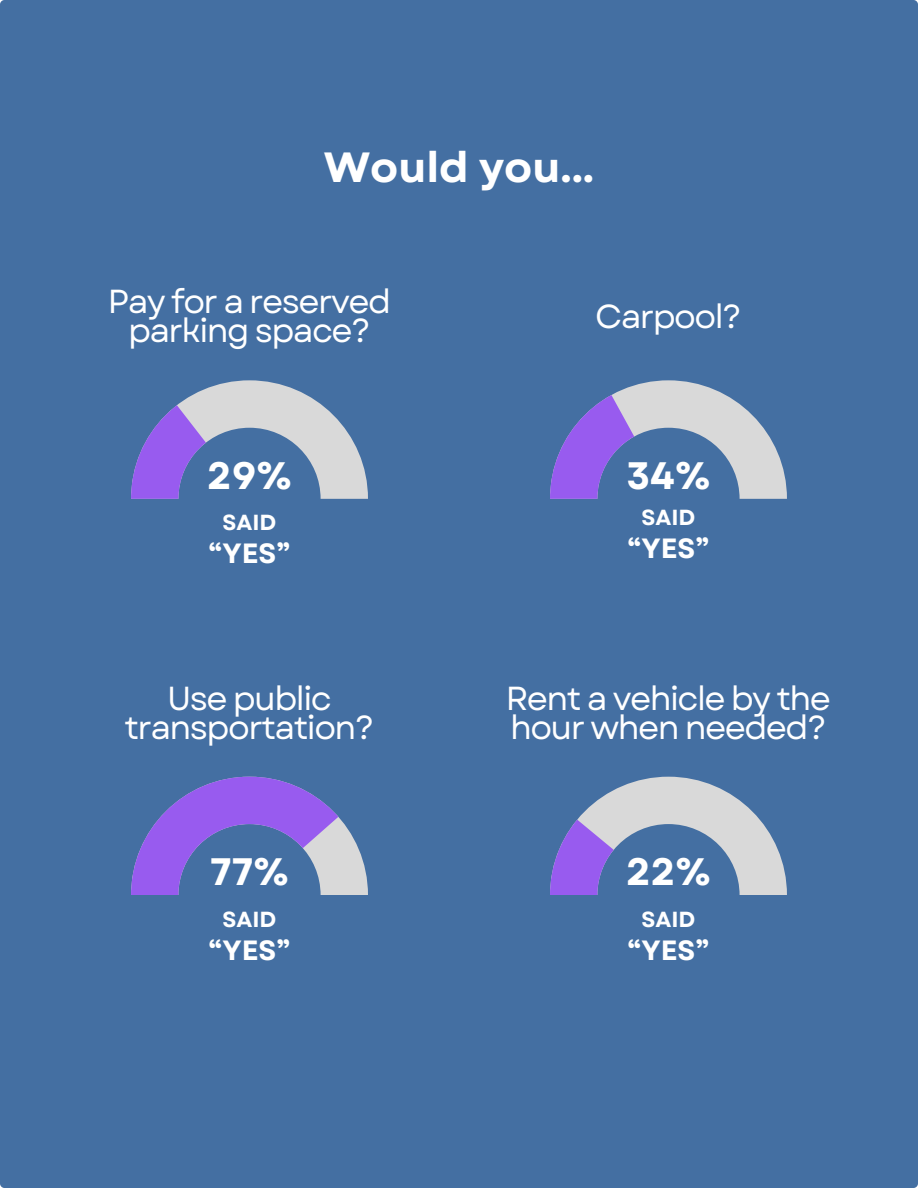
<style>
.page{position:relative;width:918px;height:1188px;background:#446fa2}
.page>*{position:absolute;margin:0;border:0;box-sizing:border-box;transform-origin:0 0}
.t1{font:700 42.15px "Garet";color:#fff}
.t2{font:700 38.25px "Garet";color:#fff}
.t3{font:33.3px/29.2px "Garet";letter-spacing:-.045em;color:#fff;text-align:center}
.t4{font:700 27.75px "Garet";color:#fff}
.t5{font:700 21.75px "Garet";color:#fff}
</style>
<div class="page">
<svg style="left:131px;top:380px;width:237px;height:119px"></svg>
<svg style="left:550px;top:380px;width:237px;height:119px"></svg>
<svg style="left:131px;top:777px;width:237px;height:118px"></svg>
<svg style="left:550px;top:777px;width:237px;height:118px"></svg>
<p class="t1" style="left:324px;top:137px;width:272px">Would you...</p>
<h1 class="t3" style="left:108px;top:287px;width:285px">Pay for a reserved parking space?</h1>
<p class="t2" style="left:207px;top:448px;width:86px">29%</p>
<p class="t5" style="left:223px;top:507px;width:55px">SAID</p>
<p class="t4" style="left:209px;top:533px;width:83px">“YES”</p>
<p class="t3" style="left:595px;top:302px;width:148px">Carpool?</p>
<p class="t2" style="left:627px;top:448px;width:85px">34%</p>
<p class="t5" style="left:642px;top:502px;width:55px">SAID</p>
<p class="t4" style="left:628px;top:528px;width:83px">“YES”</p>
<p class="t3" style="left:124px;top:684px;width:252px">Use public transportation?</p>
<p class="t3" style="left:506px;top:684px;width:327px;text-align:left">Rent a vehicle by the hour when needed?</p>
<p class="t2" style="left:210px;top:845px;width:80px">77%</p>
<p class="t2" style="left:626px;top:845px;width:86px">22%</p>
<p class="t5" style="left:223px;top:904px;width:55px">SAID</p>
<p class="t4" style="left:209px;top:930px;width:83px">“YES”</p>
<p class="t5" style="left:642px;top:904px;width:55px">SAID</p>
<p class="t4" style="left:628px;top:930px;width:83px">“YES”</p>
</div>
